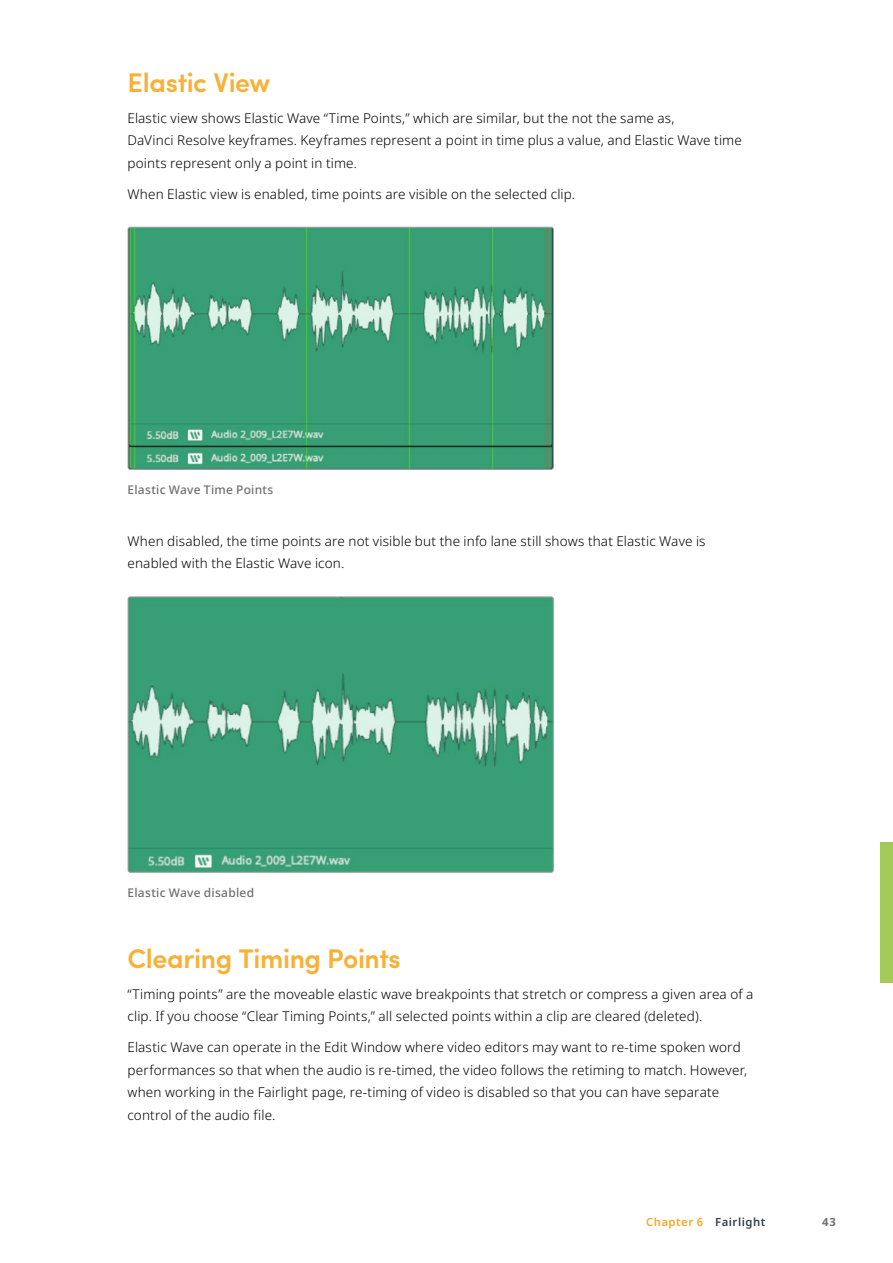
<style>
.page{position:relative;width:893px;height:1263px;background:#fff}
.page>*{position:absolute;margin:0;border:0;box-sizing:border-box;transform-origin:0 0}
.t1{font:600 27px "Sofia Pro";letter-spacing:-.015em;color:#f7b138}
.t2{font:300 13.5px/22.5px "Noto Sans";letter-spacing:.01em;color:#000}
.t3{font:500 12px "Noto Sans";letter-spacing:.02em;color:#706f6f}
.t4{font:600 11.25px "Noto Sans";letter-spacing:.045em;color:#323e48}
.t5{font:700 11.25px "Noto Sans";color:#706f6f}
.s1{color:#f7a822}
</style>
<div class="page">
<div style="left:880px;top:842px;width:13px;height:140px;background:#a3ca58"></div>
<img style="left:128px;top:227px;width:424px;height:241px">
<div style="left:128px;top:227px;width:426px;height:243px;border:1px solid #9d9d9c;border-radius:2px"></div>
<img style="left:130px;top:598px;width:422px;height:273px">
<div style="left:128px;top:596px;width:426px;height:277px;border:1px solid #9d9d9c;border-radius:2px"></div>
<h1 class="t1" style="left:128px;top:62px;width:144px">Elastic View</h1>
<p class="t2" style="left:128px;top:107px;width:616px">Elastic view shows Elastic Wave “Time Points,” which are similar, but the not the same as,<br>DaVinci Resolve keyframes. Keyframes represent a point in time plus a value, and Elastic Wave time points represent only a point in time.</p>
<p class="t2" style="left:128px;top:183px;width:449px">When Elastic view is enabled, time points are visible on the selected clip.</p>
<p class="t3" style="left:128px;top:481px;width:147px">Elastic Wave Time Points</p>
<p class="t2" style="left:128px;top:530px;width:580px">When disabled, the time points are not visible but the info lane still shows that Elastic Wave is enabled with the Elastic Wave icon.</p>
<p class="t3" style="left:128px;top:884px;width:128px">Elastic Wave disabled</p>
<h1 class="t1" style="left:128px;top:938px;width:275px">Clearing Timing Points</h1>
<p class="t2" style="left:128px;top:983px;width:627px">“Timing points” are the moveable elastic wave breakpoints that stretch or compress a given area of a clip. If you choose “Clear Timing Points,” all selected points within a clip are cleared (deleted).</p>
<p class="t2" style="left:128px;top:1036px;width:621px">Elastic Wave can operate in the Edit Window where video editors may want to re-time spoken word performances so that when the audio is re-timed, the video follows the retiming to match. However, when working in the Fairlight page, re-timing of video is disabled so that you can have separate control of the audio file.</p>
<p class="t4" style="left:646px;top:1214px;width:121px"><span class="s1">Chapter 6</span> Fairlight</p>
<p class="t5" style="left:822px;top:1214px;width:15px">43</p>
</div>
